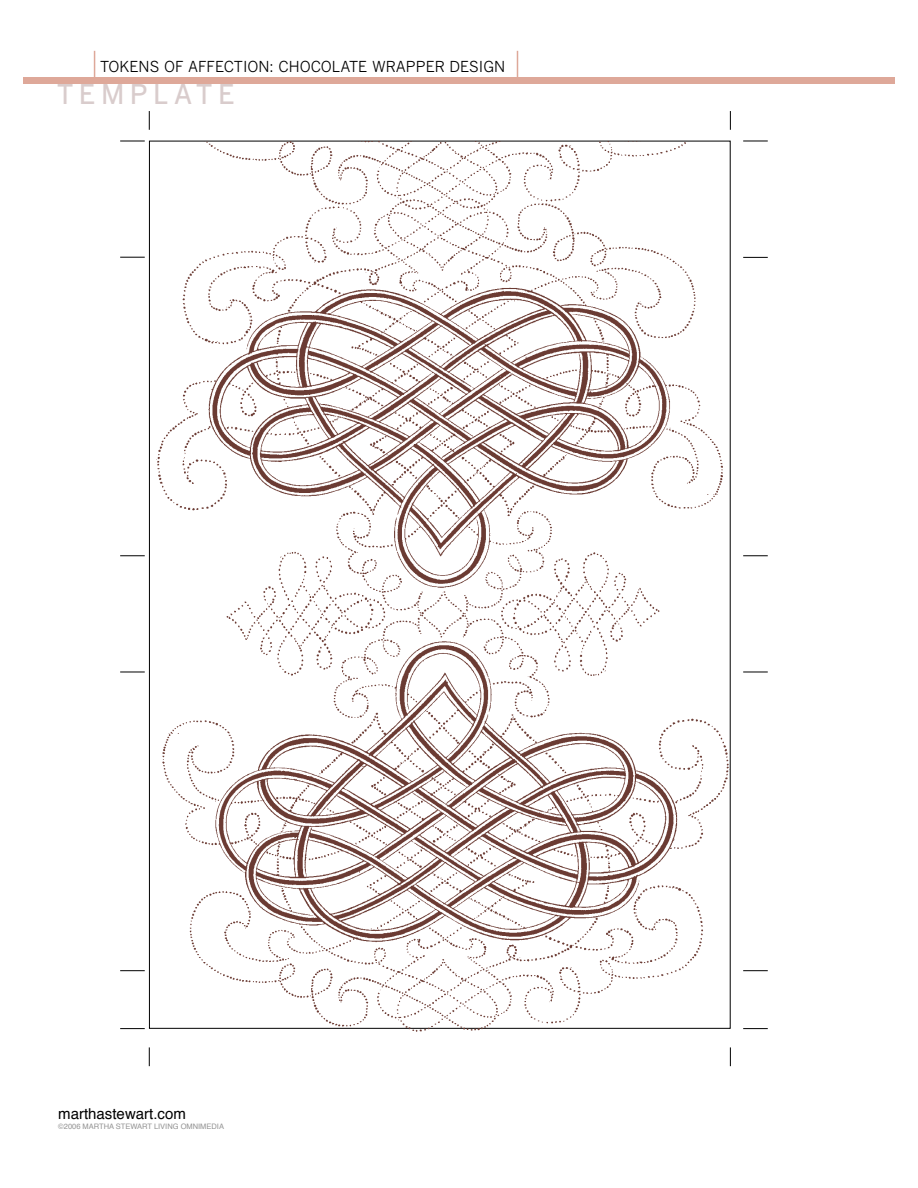
<style>
.page{position:relative;width:918px;height:1188px;background:#fff}
.page>*{position:absolute;margin:0;border:0;box-sizing:border-box;transform-origin:0 0}
.t1{font:500 27px "MSL Gothic";letter-spacing:.2em;color:#d9cccc}
.t2{font:15px "MSL Gothic";color:#000}
.t3{font:15px "Helvetica";color:#000}
.t4{font:7.5px "Helvetica";color:#939393}
</style>
<div class="page">
<div style="left:23px;top:78px;width:872px;height:6px;background:#dea899"></div>
<hr style="left:94px;top:51px;width:1px;height:31px;background:#dea899">
<hr style="left:517px;top:51px;width:1px;height:31px;background:#dea899">
<img style="left:156px;top:228px;width:574px;height:355px">
<svg style="left:120px;top:141px;width:25px;height:1px"></svg>
<svg style="left:120px;top:257px;width:25px;height:1px"></svg>
<svg style="left:743px;top:257px;width:25px;height:1px"></svg>
<svg style="left:120px;top:556px;width:25px;height:1px"></svg>
<svg style="left:743px;top:556px;width:25px;height:1px"></svg>
<svg style="left:120px;top:672px;width:25px;height:1px"></svg>
<svg style="left:120px;top:970px;width:25px;height:1px"></svg>
<svg style="left:120px;top:1028px;width:25px;height:1px"></svg>
<svg style="left:149px;top:111px;width:1px;height:19px"></svg>
<svg style="left:730px;top:111px;width:1px;height:19px"></svg>
<svg style="left:149px;top:1047px;width:1px;height:19px"></svg>
<img style="left:150px;top:583px;width:613px;height:482px">
<svg style="left:730px;top:1047px;width:1px;height:19px"></svg>
<img style="left:150px;top:141px;width:613px;height:87px">
<img style="left:165px;top:545px;width:249px;height:189px">
<img style="left:479px;top:495px;width:249px;height:220px">
<p class="t2" style="left:100px;top:58px;width:407px">TOKENS OF AFFECTION: CHOCOLATE WRAPPER DESIGN</p>
<h1 class="t1" style="left:57px;top:77px;width:179px">TEMPLATE</h1>
<p class="t3" style="left:58px;top:1104px;width:129px">marthastewart.com</p>
<p class="t4" style="left:58px;top:1121px;width:167px">©2006 MARTHA STEWART LIVING OMNIMEDIA</p>
</div>
